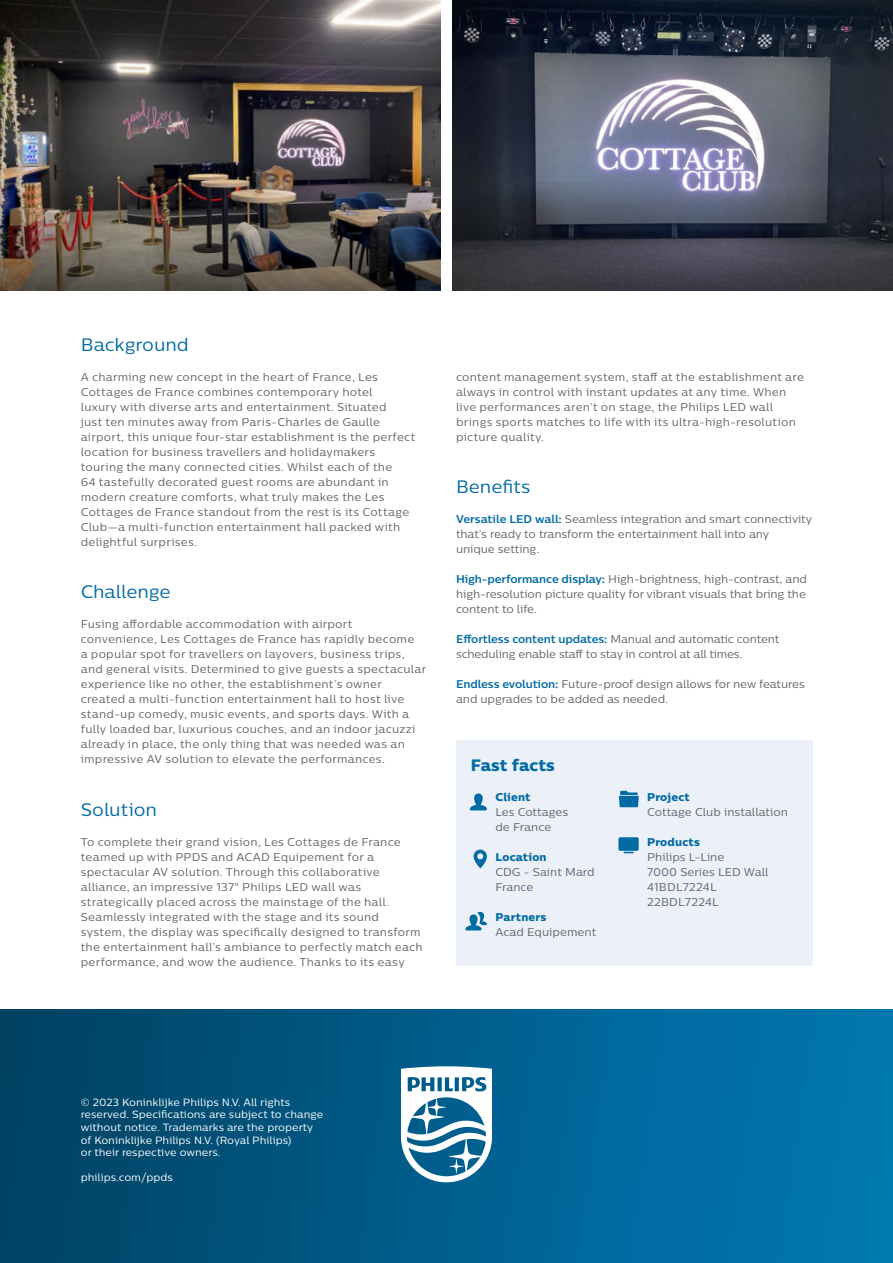
<style>
.page{position:relative;width:893px;height:1263px;background:#fff}
.page>*{position:absolute;margin:0;border:0;box-sizing:border-box;transform-origin:0 0}
.t1{font:18px "Centrale Sans";letter-spacing:-.005em;color:#006ba3}
.t2{font:16.5px "Centrale Sans X Bold";letter-spacing:.005em;color:#006ba3}
.t3{font:11.25px/15px "Centrale Sans";letter-spacing:.015em;color:#636466}
.t4{font:11.25px/15px "Centrale Sans";letter-spacing:-.01em;color:#636466}
.t5{font:11.25px/15px "Centrale Sans";letter-spacing:-.02em;color:#636466}
.t6{font:11.25px "Centrale Sans X Bold";letter-spacing:.02em;color:#006ba3}
.t7{font:10.5px/12.6px "Centrale Sans";color:#fff}
.s1{font-weight:700;color:#006ba3}
</style>
<div class="page">
<img style="left:0;top:0;width:440px;height:183px">
<img style="left:453px;top:0;width:440px;height:183px">
<svg style="left:453px;top:183px;width:440px;height:108px;background:#3d404c"></svg>
<img style="left:0;top:183px;width:440px;height:108px">
<div style="left:456px;top:741px;width:356px;height:225px;background:#ecf0f9"></div>
<svg style="left:470px;top:793px;width:17px;height:17px"></svg>
<svg style="left:474px;top:850px;width:13px;height:18px"></svg>
<svg style="left:465px;top:912px;width:22px;height:18px"></svg>
<svg style="left:619px;top:791px;width:20px;height:16px"></svg>
<div style="left:618px;top:837px;width:21px;height:14px;background:#006ba3;border-radius:2px"></div>
<div style="left:0;top:1010px;width:893px;height:253px;background:linear-gradient(to right,#004263,#007ab4)"></div>
<svg style="left:401px;top:1066px;width:91px;height:116px"></svg>
<h1 class="t1" style="left:81px;top:333px;width:110px">Background</h1>
<p class="t3" style="left:81px;top:369px;width:336px">A charming new concept in the heart of France, Les Cottages de France combines contemporary hotel<br>luxury with diverse arts and entertainment. Situated<br>just ten minutes away from Paris-Charles de Gaulle airport, this unique four-star establishment is the perfect location for business travellers and holidaymakers touring the many connected cities. Whilst each of the<br>64 tastefully decorated guest rooms are abundant in modern creature comforts, what truly makes the Les Cottages de France standout from the rest is its Cottage Club—a multi-function entertainment hall packed with delightful surprises.</p>
<h1 class="t1" style="left:81px;top:581px;width:91px">Challenge</h1>
<p class="t3" style="left:81px;top:617px;width:347px">Fusing affordable accommodation with airport convenience, Les Cottages de France has rapidly become<br>a popular spot for travellers on layovers, business trips, and general visits. Determined to give guests a spectacular experience like no other, the establishment’s owner created a multi-function entertainment hall to host live stand-up comedy, music events, and sports days. With a fully loaded bar, luxurious couches, and an indoor jacuzzi already in place, the only thing that was needed was an impressive AV solution to elevate the performances.</p>
<h1 class="t1" style="left:81px;top:798px;width:78px">Solution</h1>
<p class="t3" style="left:81px;top:834px;width:343px">To complete their grand vision, Les Cottages de France teamed up with PPDS and ACAD Equipement for a spectacular AV solution. Through this collaborative alliance, an impressive 137" Philips LED wall was strategically placed across the mainstage of the hall.<br>Seamlessly integrated with the stage and its sound system, the display was specifically designed to transform the entertainment hall’s ambiance to perfectly match each performance, and wow the audience. Thanks to its easy</p>
<p class="t3" style="left:456px;top:369px;width:349px">content management system, staff at the establishment are always in control with instant updates at any time. When live performances aren’t on stage, the Philips LED wall brings sports matches to life with its ultra-high-resolution picture quality.</p>
<h1 class="t1" style="left:456px;top:476px;width:76px">Benefits</h1>
<p class="t4" style="left:456px;top:512px;width:358px"><span class="s1">Versatile LED wall:</span> Seamless integration and smart connectivity that’s ready to transform the entertainment hall into any<br>unique setting.</p>
<p class="t3" style="left:456px;top:572px;width:352px;text-align:justify"><span class="s1">High-performance display:</span> High-brightness, high-contrast, and high-resolution picture quality for vibrant visuals that bring the content to life.</p>
<p class="t5" style="left:456px;top:632px;width:325px"><span class="s1">Effortless content updates:</span> Manual and automatic content scheduling enable staff to stay in control at all times.</p>
<p class="t4" style="left:456px;top:677px;width:350px"><span class="s1">Endless evolution:</span> Future-proof design allows for new features and upgrades to be added as needed.</p>
<h2 class="t2" style="left:471px;top:754px;width:86px">Fast facts</h2>
<p class="t6" style="left:495px;top:789px;width:37px">Client</p>
<p class="t3" style="left:495px;top:804px;width:74px">Les Cottages de France</p>
<p class="t6" style="left:495px;top:849px;width:53px">Location</p>
<p class="t3" style="left:495px;top:864px;width:101px">CDG - Saint Mard<br>France</p>
<p class="t6" style="left:495px;top:909px;width:53px">Partners</p>
<p class="t3" style="left:495px;top:924px;width:102px">Acad Equipement</p>
<p class="t6" style="left:647px;top:789px;width:44px">Project</p>
<p class="t3" style="left:647px;top:804px;width:142px">Cottage Club installation</p>
<p class="t6" style="left:647px;top:834px;width:54px">Products</p>
<p class="t3" style="left:647px;top:849px;width:123px">Philips L-Line<br>7000 Series LED Wall<br>41BDL7224L<br>22BDL7224L</p>
<p class="t7" style="left:81px;top:1095px;width:244px">© 2023 Koninklijke Philips N.V. All rights reserved. Specifications are subject to change without notice. Trademarks are the property of Koninklijke Philips N.V. (Royal Philips)<br>or their respective owners.</p>
<p class="t7" style="left:81px;top:1171px;width:94px">philips.com/ppds</p>
</div>
